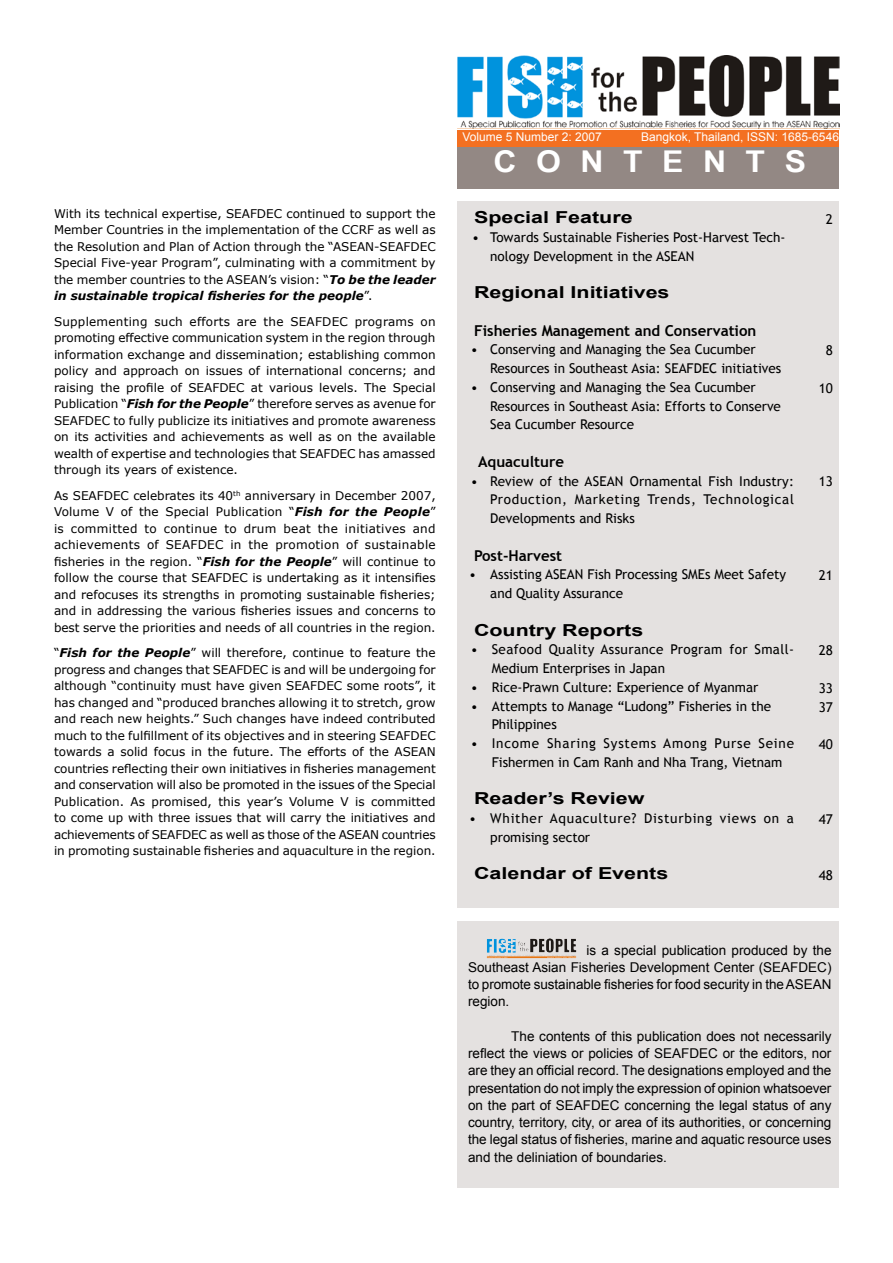
<style>
.page{position:relative;width:893px;height:1263px;background:#fff}
.page>*{position:absolute;margin:0;border:0;box-sizing:border-box;transform-origin:0 0}
.t1{font:700 30px "Arial Narrow";letter-spacing:.5em;color:#fff;scale:1.3 1}
.t2{font:700 16.5px "Arial";color:#000;scale:1.3 1}
.t3{font:700 15px "Trebuchet MS";color:#000}
.t4{font:13.5px/17.2px "Arial";color:#000;text-align:justify}
.t5{font:13.5px/18.8px "Trebuchet MS";color:#000}
.t6{font:13.5px/18.8px "Trebuchet MS";letter-spacing:.06em;color:#000}
.t7{font:13.5px/18.8px "Trebuchet MS";letter-spacing:.025em;color:#000}
.t8{font:13.5px/18.8px "Trebuchet MS";letter-spacing:.055em;color:#000}
.t9{font:12px/16.5px "Verdana";color:#000;text-align:justify}
.t10{font:12px "Arial";color:#fff}
.s1{font-weight:700;font-style:italic}
</style>
<div class="page">
<div style="left:457px;top:921px;width:382px;height:266px;background:#e4e1e0"></div>
<img style="left:498px;top:938px;width:78px;height:15px">
<div style="left:457px;top:201px;width:382px;height:706px;background:#e4e1e0"></div>
<div style="left:457px;top:147px;width:382px;height:41px;background:#938884"></div>
<img style="left:457px;top:56px;width:382px;height:72px">
<div style="left:457px;top:130px;width:382px;height:17px;background:#f37021"></div>
<p class="t9" style="left:54px;top:205px;width:383px">With its technical expertise, SEAFDEC continued to support the Member Countries in the implementation of the CCRF as well as the Resolution and Plan of Action through the “ASEAN-SEAFDEC Special Five-year Program”, culminating with a commitment by the member countries to the ASEAN’s vision: “<span class="s1">To be the leader in sustainable tropical fisheries for the people</span>”.</p>
<p class="t9" style="left:54px;top:313px;width:383px">Supplementing such efforts are the SEAFDEC programs on promoting effective communication system in the region through information exchange and dissemination; establishing common policy and approach on issues of international concerns; and raising the profile of SEAFDEC at various levels. The Special Publication “<span class="s1">Fish for the People</span>” therefore serves as avenue for SEAFDEC to fully publicize its initiatives and promote awareness on its activities and achievements as well as on the available wealth of expertise and technologies that SEAFDEC has amassed through its years of existence.</p>
<p class="t9" style="left:54px;top:487px;width:383px">As SEAFDEC celebrates its 40<sup>th</sup> anniversary in December 2007, Volume V of the Special Publication “<span class="s1">Fish for the People</span>” is committed to continue to drum beat the initiatives and achievements of SEAFDEC in the promotion of sustainable fisheries in the region. “<span class="s1">Fish for the People</span>” will continue to follow the course that SEAFDEC is undertaking as it intensifies and refocuses its strengths in promoting sustainable fisheries; and in addressing the various fisheries issues and concerns to best serve the priorities and needs of all countries in the region.</p>
<p class="t9" style="left:54px;top:644px;width:383px">“<span class="s1">Fish for the People</span>” will therefore, continue to feature the progress and changes that SEAFDEC is and will be undergoing for although “continuity must have given SEAFDEC some roots”, it has changed and “produced branches allowing it to stretch, grow and reach new heights.” Such changes have indeed contributed much to the fulfillment of its objectives and in steering SEAFDEC towards a solid focus in the future. The efforts of the ASEAN countries reflecting their own initiatives in fisheries management and conservation will also be promoted in the issues of the Special Publication. As promised, this year’s Volume V is committed to come up with three issues that will carry the initiatives and achievements of SEAFDEC as well as those of the ASEAN countries in promoting sustainable fisheries and aquaculture in the region.</p>
<p class="t10" style="left:462px;top:129px;width:141px">Volume 5 Number 2: 2007</p>
<p class="t10" style="left:641px;top:129px;width:199px">Bangkok, Thailand, ISSN: 1685-6546</p>
<h1 class="t1" style="left:494px;top:139px;width:242px">CONTENTS</h1>
<h2 class="t2" style="left:474px;top:206px;width:123px">Special Feature</h2>
<p class="t5" style="left:490px;top:228px;width:297px;text-indent:-18px">• Towards Sustainable Fisheries Post-Harvest Tech&shy;nology Development in the ASEAN</p>
<h2 class="t2" style="left:474px;top:281px;width:152px">Regional Initiatives</h2>
<p class="t3" style="left:474px;top:321px;width:284px">Fisheries Management and Conservation</p>
<p class="t5" style="left:490px;top:340px;width:293px;text-indent:-19px">• Conserving and Managing the Sea Cucumber<br>Resources in Southeast Asia: SEAFDEC initiatives</p>
<p class="t5" style="left:490px;top:378px;width:292px;text-indent:-19px">• Conserving and Managing the Sea Cucumber<br>Resources in Southeast Asia: Efforts to Conserve<br>Sea Cucumber Resource</p>
<p class="t3" style="left:478px;top:452px;width:87px">Aquaculture</p>
<p class="t5" style="left:490px;top:472px;width:305px;text-align:justify;text-indent:-19px">• Review of the ASEAN Ornamental Fish Industry:<br>Production, Marketing Trends, Technological Developments and Risks</p>
<p class="t3" style="left:474px;top:546px;width:90px">Post-Harvest</p>
<p class="t5" style="left:490px;top:565px;width:297px;text-indent:-21px">• Assisting ASEAN Fish Processing SMEs Meet Safety and Quality Assurance</p>
<h2 class="t2" style="left:474px;top:619px;width:132px">Country Reports</h2>
<p class="t7" style="left:492px;top:640px;width:304px;text-indent:-21px">• Seafood Quality Assurance Program for Small-<br>Medium Enterprises in Japan</p>
<p class="t5" style="left:471px;top:678px;width:289px">• Rice-Prawn Culture: Experience of Myanmar</p>
<p class="t5" style="left:492px;top:697px;width:281px;text-indent:-21px">• Attempts to Manage “Ludong” Fisheries in the<br>Philippines</p>
<p class="t6" style="left:492px;top:734px;width:304px;text-indent:-21px">• Income Sharing Systems Among Purse Seine<br>Fishermen in Cam Ranh and Nha Trang, Vietnam</p>
<h2 class="t2" style="left:474px;top:787px;width:133px">Reader’s Review</h2>
<p class="t8" style="left:490px;top:809px;width:305px;text-indent:-21px">• Whither Aquaculture? Disturbing views on a promising sector</p>
<h2 class="t2" style="left:474px;top:862px;width:151px">Calendar of Events</h2>
<p class="t5" style="left:826px;top:210px;width:9px">2</p>
<p class="t5" style="left:826px;top:341px;width:9px">8</p>
<p class="t5" style="left:819px;top:379px;width:16px">10</p>
<p class="t5" style="left:819px;top:472px;width:16px">13</p>
<p class="t5" style="left:819px;top:566px;width:16px">21</p>
<p class="t5" style="left:819px;top:641px;width:16px">28</p>
<p class="t5" style="left:819px;top:679px;width:16px">33<br>37</p>
<p class="t5" style="left:819px;top:735px;width:16px">40</p>
<p class="t5" style="left:819px;top:810px;width:16px">47</p>
<p class="t5" style="left:819px;top:866px;width:16px">48</p>
<p class="t4" style="left:468px;top:941px;width:365px;text-indent:118px">is a special publication produced by the Southeast Asian Fisheries Development Center (SEAFDEC) to promote sustainable fisheries for food security in theASEAN region.</p>
<p class="t4" style="left:468px;top:1027px;width:365px;text-indent:43px">The contents of this publication does not necessarily reflect the views or policies of SEAFDEC or the editors, nor are they an official record. The designations employed and the presentation do not imply the expression of opinion whatsoever on the part of SEAFDEC concerning the legal status of any country, territory, city, or area of its authorities, or concerning the legal status of fisheries, marine and aquatic resource uses and the deliniation of boundaries.</p>
</div>
